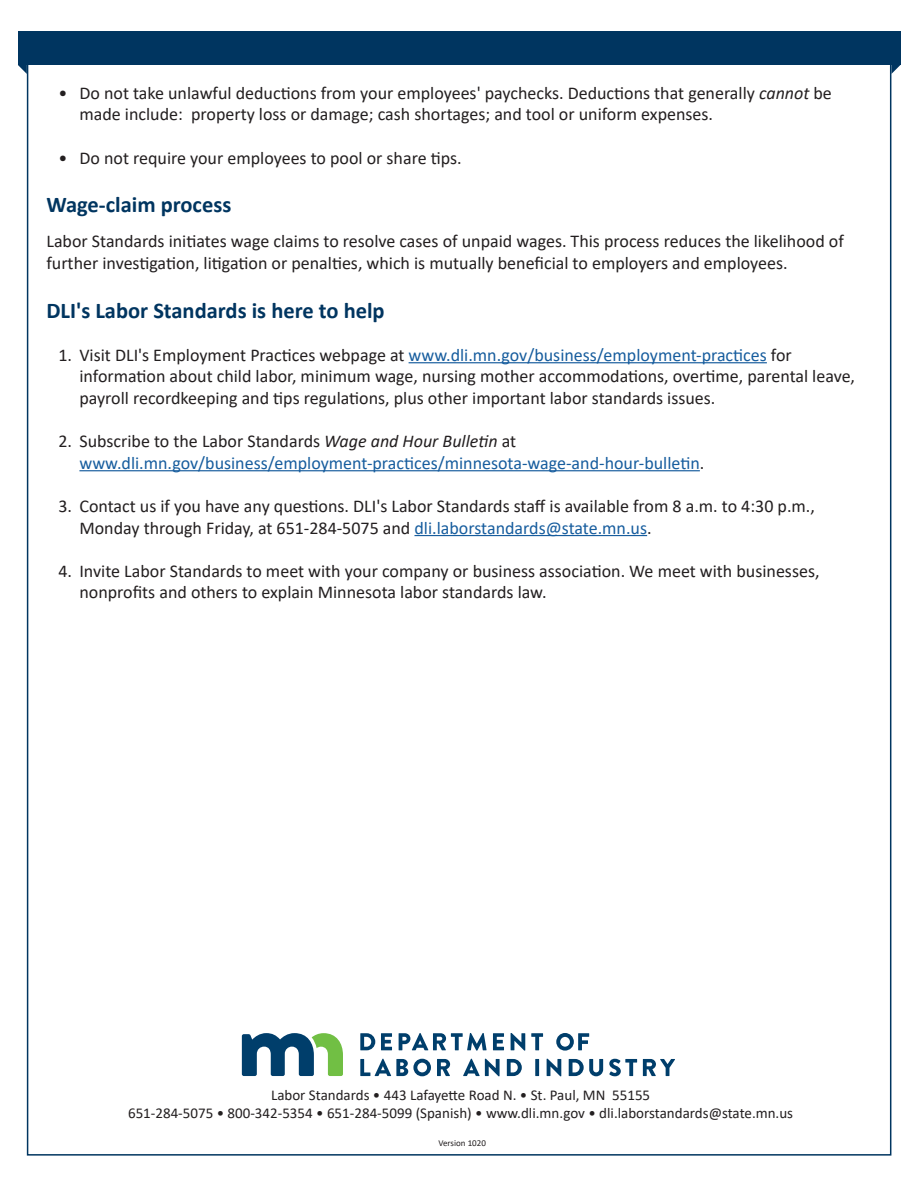
<style>
.page{position:relative;width:918px;height:1188px;background:#fff}
.page>*{position:absolute;margin:0;border:0;box-sizing:border-box;transform-origin:0 0}
.Body_text{font:700 22.5px "Calibri";color:#003560}
.Subhead_1{font:700 22.5px "Calibri";color:#003560}
.Body_text-2{font:18px/21.6px "Calibri";color:#231f20}
.Body_text-3{font:18px/21.6px "Calibri";color:#175d9e}
.t1{font:15px "Calibri";color:#231f20}
.t2{font:9px "Calibri";color:#231f20}
.s1{font-style:italic}
.s2{color:#175d9e}
.s3{color:#231f20}
.s4{font-style:italic;color:#231f20}
</style>
<div class="page">
<svg style="left:242px;top:1033px;width:101px;height:43px"></svg>
<svg style="left:360px;top:1033px;width:15px;height:17px"></svg>
<svg style="left:381px;top:1033px;width:11px;height:17px"></svg>
<svg style="left:399px;top:1033px;width:88px;height:18px"></svg>
<svg style="left:493px;top:1033px;width:11px;height:17px"></svg>
<svg style="left:511px;top:1033px;width:14px;height:18px"></svg>
<svg style="left:531px;top:1033px;width:12px;height:17px"></svg>
<svg style="left:556px;top:1033px;width:33px;height:18px"></svg>
<svg style="left:360px;top:1059px;width:71px;height:17px"></svg>
<svg style="left:437px;top:1059px;width:13px;height:17px"></svg>
<svg style="left:463px;top:1059px;width:37px;height:17px"></svg>
<svg style="left:507px;top:1059px;width:15px;height:17px"></svg>
<svg style="left:535px;top:1059px;width:4px;height:17px"></svg>
<svg style="left:547px;top:1059px;width:14px;height:17px"></svg>
<svg style="left:569px;top:1059px;width:34px;height:17px"></svg>
<svg style="left:609px;top:1059px;width:28px;height:17px"></svg>
<svg style="left:643px;top:1059px;width:32px;height:17px"></svg>
<svg style="left:891px;top:65px;width:9px;height:9px"></svg>
<svg style="left:18px;top:65px;width:9px;height:9px"></svg>
<div style="left:18px;top:32px;width:882px;height:33px;background:#003560"></div>
<hr style="left:409px;top:362px;width:358px;height:1px;background:#175d9e">
<hr style="left:79px;top:470px;width:621px;height:1px;background:#175d9e">
<hr style="left:414px;top:535px;width:233px;height:1px;background:#175d9e">
<p class="Body_text-2" style="left:79px;top:82px;width:754px;text-indent:-21px">• Do not take unlawful deductions from your employees' paychecks. Deductions that generally <span class="s1">cannot</span> be made include: property loss or damage; cash shortages; and tool or uniform expenses.</p>
<p class="Body_text-2" style="left:58px;top:146px;width:405px">• Do not require your employees to pool or share tips.</p>
<p class="Subhead_1" style="left:46px;top:189px;width:186px">Wage-claim process</p>
<p class="Body_text-2" style="left:46px;top:230px;width:799px">Labor Standards initiates wage claims to resolve cases of unpaid wages. This process reduces the likelihood of further investigation, litigation or penalties, which is mutually beneficial to employers and employees.</p>
<p class="Body_text" style="left:46px;top:294px;width:340px">DLI's Labor Standards is here to help</p>
<p class="Body_text-2" style="left:79px;top:343px;width:777px;text-indent:-21px">1. Visit DLI's Employment Practices webpage at <span class="s2">www.dli.mn.gov/business/employment-practices</span> for information about child labor, minimum wage, nursing mother accommodations, overtime, parental leave, payroll recordkeeping and tips regulations, plus other important labor standards issues.</p>
<p class="Body_text-3" style="left:79px;top:430px;width:626px;text-indent:-21px"><span class="s3">2. Subscribe to the Labor Standards</span> <span class="s4">Wage and Hour Bulletin</span> <span class="s3">at </span>www.dli.mn.gov/business/employment-practices/minnesota-wage-and-hour-bulletin<span class="s3">.</span></p>
<p class="Body_text-2" style="left:79px;top:495px;width:737px;text-indent:-21px">3. Contact us if you have any questions. DLI's Labor Standards staff is available from 8 a.m. to 4:30 p.m.,<br>Monday through Friday, at 651-284-5075 and <span class="s2">dli.laborstandards@state.mn.us</span>.</p>
<p class="Body_text-2" style="left:79px;top:559px;width:742px;text-indent:-21px">4. Invite Labor Standards to meet with your company or business association. We meet with businesses, nonprofits and others to explain Minnesota labor standards law.</p>
<p class="t1" style="left:271px;top:1084px;width:381px">Labor Standards • 443 Lafayette Road N. • St. Paul, MN 55155</p>
<p class="t1" style="left:128px;top:1102px;width:667px">651-284-5075 • 800-342-5354 • 651-284-5099 (Spanish) • www.dli.mn.gov • dli.laborstandards@state.mn.us</p>
<p class="t2" style="left:439px;top:1137px;width:49px">Version 1020</p>
</div>
